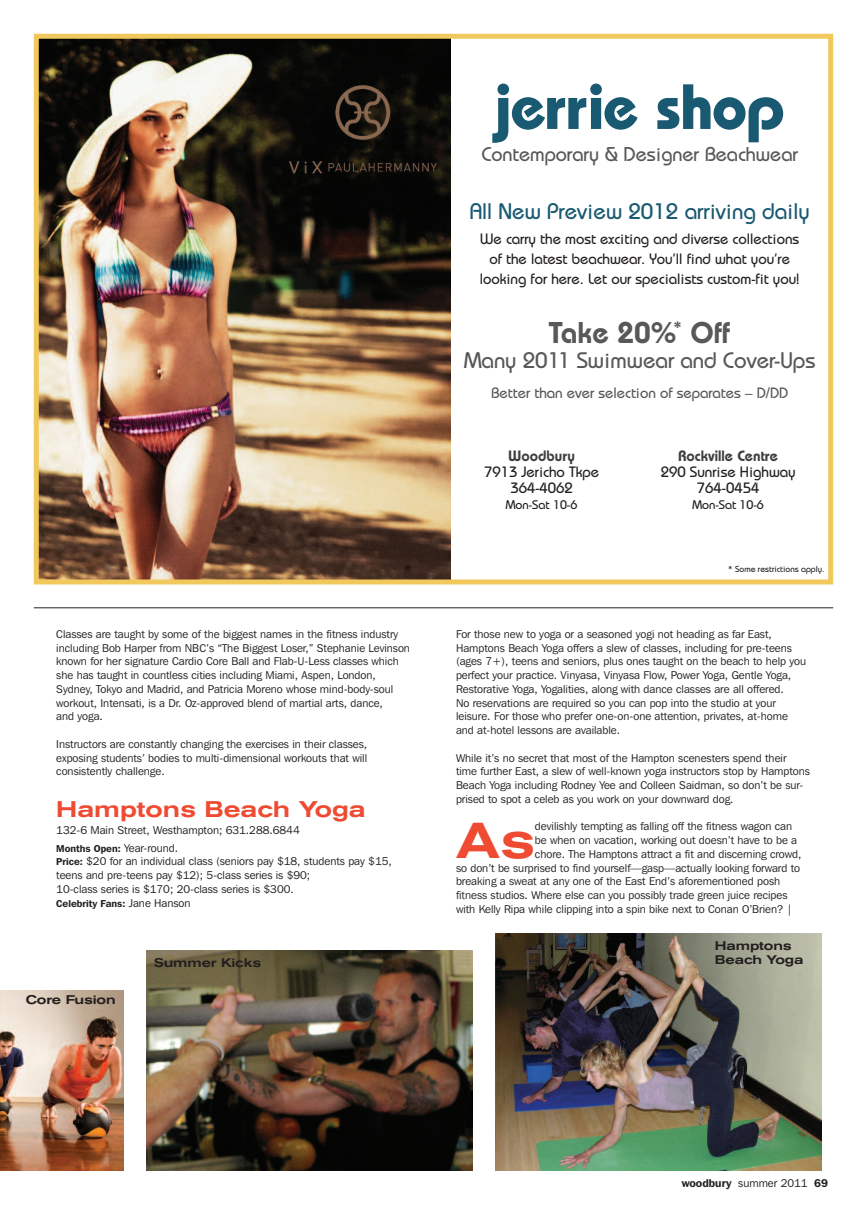
<style>
.page{position:relative;width:867px;height:1215px;background:#fff}
.page>*{position:absolute;margin:0;border:0;box-sizing:border-box;transform-origin:0 0}
.t1{font:700 63.75px "Bauhaus";letter-spacing:-.015em;color:#195971}
.t2{font:500 expanded 49.88px "Akzidenz Grotesk BE";color:#ef4b32}
.t3{font:600 30px "Bauhaus";color:#57585a}
.t4{font:500 22.5px "Bauhaus";color:#195971}
.t5{font:500 22.5px "Bauhaus";color:#57585a}
.t6{font:500 expanded 22.5px "Akzidenz Grotesk BE";color:#ef4b32}
.t7{font:500 20px "Bauhaus";color:#57585a}
.t8{font:500 15px/20px "Bauhaus";color:#231f20;text-align:center}
.t9{font:500 15px "Bauhaus";color:#57585a}
.t10{font:600 15px "Bauhaus";color:#3e3e3f}
.t11{font:500 expanded 12.5px/13.8px "Akzidenz Grotesk BE";letter-spacing:-.01em;color:#231f20}
.t12{font:500 12.5px "Bauhaus";color:#231f20}
.t13{font:11.25px/13.8px "Franklin Gothic IT Cby BT";color:#231f20}
.t14{font:600 11.25px "Franklin Gothic IT Cby BT";color:#231f20}
.t15{font:600 10px "Franklin Gothic IT Cby BT";color:#231f20}
.t16{font:500 8.75px "Bauhaus";color:#231f20}
.s1{font-weight:400;font-size:11.25px}
.s2{font-weight:600;font-size:10px}
.s3{font-weight:400}
</style>
<div class="page">
<hr style="left:34px;top:608px;width:798px;height:1px;background:#231f20">
<img style="left:0;top:990px;width:123px;height:180px">
<img style="left:146px;top:951px;width:326px;height:219px">
<img style="left:495px;top:934px;width:326px;height:236px">
<img style="left:40px;top:40px;width:410px;height:538px">
<div style="left:34px;top:34px;width:798px;height:550px;border:5px solid #f0c85c"></div>
<p class="t13" style="left:56px;top:628px;width:355px">Classes are taught by some of the biggest names in the fitness industry including Bob Harper from NBC’s “The Biggest Loser,” Stephanie Levinson known for her signature Cardio Core Ball and Flab-U-Less classes which she has taught in countless cities including Miami, Aspen, London, Sydney, Tokyo and Madrid, and Patricia Moreno whose mind-body-soul workout, Intensati, is a Dr. Oz-approved blend of martial arts, dance,<br>and yoga.</p>
<p class="t13" style="left:56px;top:738px;width:312px;text-align:justify">Instructors are constantly changing the exercises in their classes, exposing students’ bodies to multi-dimensional workouts that will consistently challenge.</p>
<h3 class="t6" style="left:56px;top:801px;width:311px">Hamptons Beach Yoga</h3>
<p class="t13" style="left:56px;top:824px;width:245px">132-6 Main Street, Westhampton; 631.288.6844</p>
<p class="t15" style="left:56px;top:845px;width:123px">Months Open: <span class="s1">Year-round.</span></p>
<p class="t13" style="left:56px;top:856px;width:337px"><span class="s2">Price:</span> $20 for an individual class (seniors pay $18, students pay $15, teens and pre-teens pay $12); 5-class series is $90;<br>10-class series is $170; 20-class series is $300.</p>
<p class="t15" style="left:56px;top:900px;width:136px">Celebrity Fans: <span class="s1">Jane Hanson</span></p>
<p class="t11" style="left:26px;top:994px;width:91px">Core Fusion</p>
<p class="t11" style="left:154px;top:957px;width:109px">Summer Kicks</p>
<h1 class="t1" style="left:494px;top:84px;width:292px">jerrie shop</h1>
<h3 class="t7" style="left:481px;top:147px;width:318px">Contemporary &amp; Designer Beachwear</h3>
<h3 class="t4" style="left:469px;top:203px;width:341px">All New Preview 2012 arriving daily</h3>
<h3 class="t8" style="left:479px;top:231px;width:321px">We carry the most exciting and diverse collections of the latest beachwear. You’ll find what you’re looking for here. Let our specialists custom-fit you!</h3>
<h3 class="t3" style="left:549px;top:322px;width:183px">Take 20%<sup>*</sup> Off</h3>
<h3 class="t5" style="left:464px;top:352px;width:353px">Many 2011 Swimwear and Cover-Ups</h3>
<h3 class="t9" style="left:491px;top:388px;width:299px">Better than ever selection of separates – D/DD</h3>
<h3 class="t10" style="left:508px;top:450px;width:68px">Woodbury</h3>
<h3 class="t8" style="left:484px;top:465px;width:116px;line-height:16.2px">7913 Jericho Tkpe<br>364-4062</h3>
<p class="t12" style="left:505px;top:501px;width:73px">Mon-Sat 10-6</p>
<h3 class="t10" style="left:678px;top:450px;width:101px">Rockville Centre</h3>
<h3 class="t8" style="left:660px;top:465px;width:136px;line-height:16.2px">290 Sunrise Highway<br>764-0454</h3>
<p class="t12" style="left:692px;top:501px;width:73px">Mon-Sat 10-6</p>
<p class="t16" style="left:728px;top:566px;width:98px">* Some restrictions apply.</p>
<p class="t13" style="left:456px;top:628px;width:351px">For those new to yoga or a seasoned yogi not heading as far East, Hamptons Beach Yoga offers a slew of classes, including for pre-teens (ages 7+), teens and seniors, plus ones taught on the beach to help you perfect your practice. Vinyasa, Vinyasa Flow, Power Yoga, Gentle Yoga, Restorative Yoga, Yogalities, along with dance classes are all offered.<br>No reservations are required so you can pop into the studio at your leisure. For those who prefer one-on-one attention, privates, at-home and at-hotel lessons are available.</p>
<p class="t13" style="left:456px;top:752px;width:355px">While it’s no secret that most of the Hampton scenesters spend their time further East, a slew of well-known yoga instructors stop by Hamptons Beach Yoga including Rodney Yee and Colleen Saidman, so don’t be sur&shy;prised to spot a celeb as you work on your downward dog.</p>
<h2 class="t2" style="left:456px;top:823px;width:81px">As</h2>
<p class="t13" style="left:535px;top:821px;width:258px">devilishly tempting as falling off the fitness wagon can</p>
<p class="t13" style="left:535px;top:834px;width:263px">be when on vacation, working out doesn’t have to be a</p>
<p class="t13" style="left:535px;top:848px;width:268px">chore. The Hamptons attract a fit and discerning crowd,</p>
<p class="t13" style="left:456px;top:862px;width:345px">so don’t be surprised to find yourself—gasp—actually looking forward to</p>
<p class="t13" style="left:456px;top:876px;width:325px">breaking a sweat at any one of the East End’s aforementioned posh</p>
<p class="t13" style="left:456px;top:889px;width:333px">fitness studios. Where else can you possibly trade green juice recipes</p>
<p class="t13" style="left:456px;top:903px;width:338px">with Kelly Ripa while clipping into a spin bike next to Conan O’Brien? |</p>
<p class="t11" style="left:714px;top:940px;width:90px">Hamptons<br>Beach Yoga</p>
<p class="t14" style="left:681px;top:1179px;width:148px">woodbury <span class="s3">summer 2011</span> 69</p>
</div>
